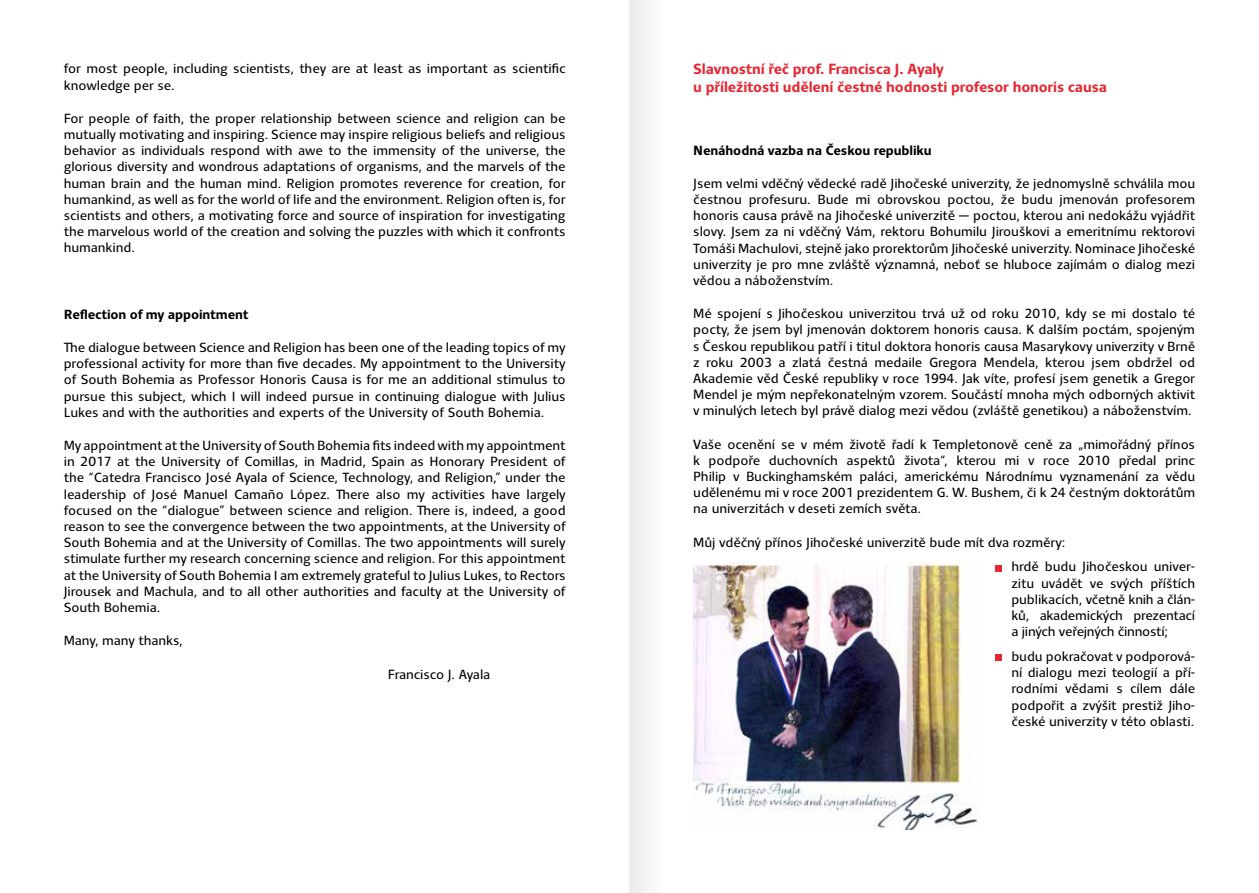
<style>
.page{position:relative;width:1259px;height:893px;background:#fff}
.page>*{position:absolute;margin:0;border:0;box-sizing:border-box;transform-origin:0 0}
.t1{font:700 15px/18px "Clara Sans";letter-spacing:-.01em;color:#e62733}
.t2{font:13.5px/16.2px "Clara Sans";letter-spacing:-.01em;color:#000;text-align:justify}
.t3{font:700 13.5px "Clara Sans";letter-spacing:-.01em;color:#000}
</style>
<div class="page">
<div style="left:995px;top:565px;width:7px;height:6px;background:#e62733"></div>
<div style="left:995px;top:654px;width:7px;height:7px;background:#e62733"></div>
<img style="left:693px;top:563px;width:284px;height:266px">
<div style="left:629px;top:0;width:36px;height:893px;background:#f4f4f4"></div>
<p class="t2" style="left:64px;top:61px;width:503px">for most people, including scientists, they are at least as important as scientific knowledge per se.</p>
<p class="t2" style="left:64px;top:110px;width:503px">For people of faith, the proper relationship between science and religion can be mutually motivating and inspiring. Science may inspire religious beliefs and religious behavior as individuals respond with awe to the immensity of the universe, the glorious diversity and wondrous adaptations of organisms, and the marvels of the human brain and the human mind. Religion promotes reverence for creation, for humankind, as well as for the world of life and the environment. Religion often is, for scientists and others, a motivating force and source of inspiration for investigating the marvelous world of the creation and solving the puzzles with which it confronts humankind.</p>
<p class="t3" style="left:64px;top:307px;width:186px">Reflection of my appointment</p>
<p class="t2" style="left:64px;top:340px;width:503px">The dialogue between Science and Religion has been one of the leading topics of my professional activity for more than five decades. My appointment to the University of South Bohemia as Professor Honoris Causa is for me an additional stimulus to pursue this subject, which I will indeed pursue in continuing dialogue with Julius Lukes and with the authorities and experts of the University of South Bohemia.</p>
<p class="t2" style="left:64px;top:438px;width:503px">My appointment at the University of South Bohemia fits indeed with my appointment in 2017 at the University of Comillas, in Madrid, Spain as Honorary President of the “Catedra Francisco José Ayala of Science, Technology, and Religion,” under the leadership of José Manuel Camaño López. There also my activities have largely focused on the “dialogue” between science and religion. There is, indeed, a good reason to see the convergence between the two appointments, at the University of South Bohemia and at the University of Comillas. The two appointments will surely stimulate further my research concerning science and religion. For this appointment at the University of South Bohemia I am extremely grateful to Julius Lukes, to Rectors Jirousek and Machula, and to all other authorities and faculty at the University of South Bohemia.</p>
<p class="t2" style="left:64px;top:633px;width:121px">Many, many thanks,</p>
<p class="t2" style="left:388px;top:666px;width:104px">Francisco J. Ayala</p>
<p class="t1" style="left:693px;top:61px;width:415px">Slavnostní řeč prof. Francisca J. Ayaly<br>u příležitosti udělení čestné hodnosti profesor honoris causa</p>
<p class="t3" style="left:693px;top:142px;width:240px">Nenáhodná vazba na Českou republiku</p>
<p class="t2" style="left:693px;top:175px;width:503px">Jsem velmi vděčný vědecké radě Jihočeské univerzity, že jednomyslně schválila mou čestnou profesuru. Bude mi obrovskou poctou, že budu jmenován profesorem honoris causa právě na Jihočeské univerzitě — poctou, kterou ani nedokážu vyjádřit slovy. Jsem za ni vděčný Vám, rektoru Bohumilu Jirouškovi a emeritnímu rektorovi Tomáši Machulovi, stejně jako prorektorům Jihočeské univerzity. Nominace Jihočeské univerzity je pro mne zvláště významná, neboť se hluboce zajímám o dialog mezi vědou a náboženstvím.</p>
<p class="t2" style="left:693px;top:306px;width:503px">Mé spojení s Jihočeskou univerzitou trvá už od roku 2010, kdy se mi dostalo té pocty, že jsem byl jmenován doktorem honoris causa. K dalším poctám, spojeným s Českou republikou patří i titul doktora honoris causa Masarykovy univerzity v Brně z roku 2003 a zlatá čestná medaile Gregora Mendela, kterou jsem obdržel od Akademie věd České republiky v roce 1994. Jak víte, profesí jsem genetik a Gregor Mendel je mým nepřekonatelným vzorem. Součástí mnoha mých odborných aktivit v minulých letech byl právě dialog mezi vědou (zvláště genetikou) a náboženstvím.</p>
<p class="t2" style="left:693px;top:436px;width:503px">Vaše ocenění se v mém životě řadí k Templetonově ceně za „mimořádný přínos k podpoře duchovních aspektů života“, kterou mi v roce 2010 předal princ Philip v Buckinghamském paláci, americkému Národnímu vyznamenání za vědu udělenému mi v roce 2001 prezidentem G. W. Bushem, či k 24 čestným doktorátům na univerzitách v deseti zemích světa.</p>
<p class="t2" style="left:1011px;top:530px;width:185px;line-height:24.8px;text-indent:-318px">Můj vděčný přínos Jihočeské univerzitě bude mít dva rozměry:<br>hrdě budu Jihočeskou univer-</p>
<p class="t2" style="left:1011px;top:575px;width:185px">zitu uvádět ve svých příštích publikacích, včetně knih a člán&shy;ků, akademických prezentací a jiných veřejných činností;</p>
<p class="t2" style="left:1011px;top:648px;width:185px">budu pokračovat v podporová&shy;ní dialogu mezi teologií a pří&shy;rodními vědami s cílem dále podpořit a zvýšit prestiž Jiho&shy;české univerzity v této oblasti.</p>
</div>
